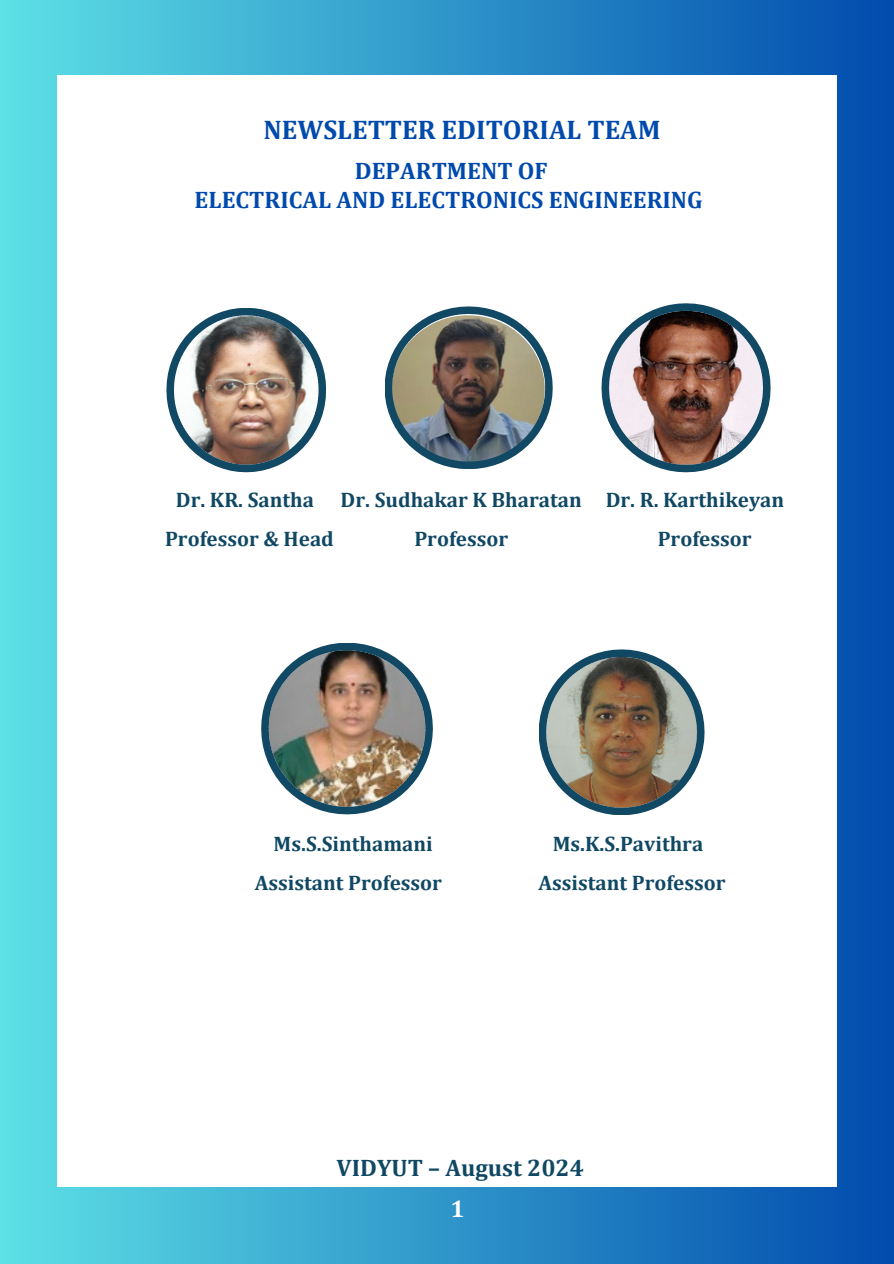
<style>
.page{position:relative;width:894px;height:1264px;background:#fff}
.page>*{position:absolute;margin:0;border:0;box-sizing:border-box;transform-origin:0 0}
.t1{font:700 27px "Cambria";color:#004aad}
.t2{font:700 24px/29.2px "Cambria";color:#004aad;text-align:center}
.t3{font:700 24px/41.7px "Cambria";color:#104864;text-align:center}
.t4{font:700 21px "Cambria";color:#104864}
.s1{color:#fff}
</style>
<div class="page">
<div style="left:0;top:0;width:893px;height:1263px;background:linear-gradient(to right,#5ee0e6,#054eaf)"></div>
<div style="left:57px;top:75px;width:779px;height:1111px;background:#fff"></div>
<img style="left:166px;top:308px;width:160px;height:164px">
<img style="left:385px;top:306px;width:167px;height:163px">
<svg style="left:601px;top:303px;width:169px;height:169px"></svg>
<img style="left:261px;top:643px;width:172px;height:171px">
<svg style="left:539px;top:649px;width:165px;height:166px"></svg>
<p class="t1" style="left:263px;top:114px;width:398px">NEWSLETTER EDITORIAL TEAM</p>
<p class="t2" style="left:194px;top:155px;width:509px">DEPARTMENT OF<br>ELECTRICAL AND ELECTRONICS ENGINEERING</p>
<p class="t4" style="left:176px;top:487px;width:140px">Dr. KR. Santha</p>
<p class="t4" style="left:340px;top:487px;width:242px">Dr. Sudhakar K Bharatan</p>
<p class="t4" style="left:414px;top:526px;width:95px">Professor</p>
<p class="t4" style="left:605px;top:487px;width:180px">Dr. R. Karthikeyan</p>
<p class="t4" style="left:165px;top:526px;width:170px">Professor &amp; Head</p>
<p class="t4" style="left:657px;top:526px;width:95px">Professor</p>
<p class="t4" style="left:273px;top:831px;width:160px">Ms.S.Sinthamani</p>
<p class="t4" style="left:552px;top:831px;width:152px">Ms.K.S.Pavithra</p>
<p class="t4" style="left:255px;top:869px;width:188px">Assistant Professor</p>
<p class="t4" style="left:538px;top:869px;width:188px">Assistant Professor</p>
<h3 class="t3" style="left:336px;top:1146px;width:249px">VIDYUT – August 2024<br><span class="s1">1</span></h3>
</div>
